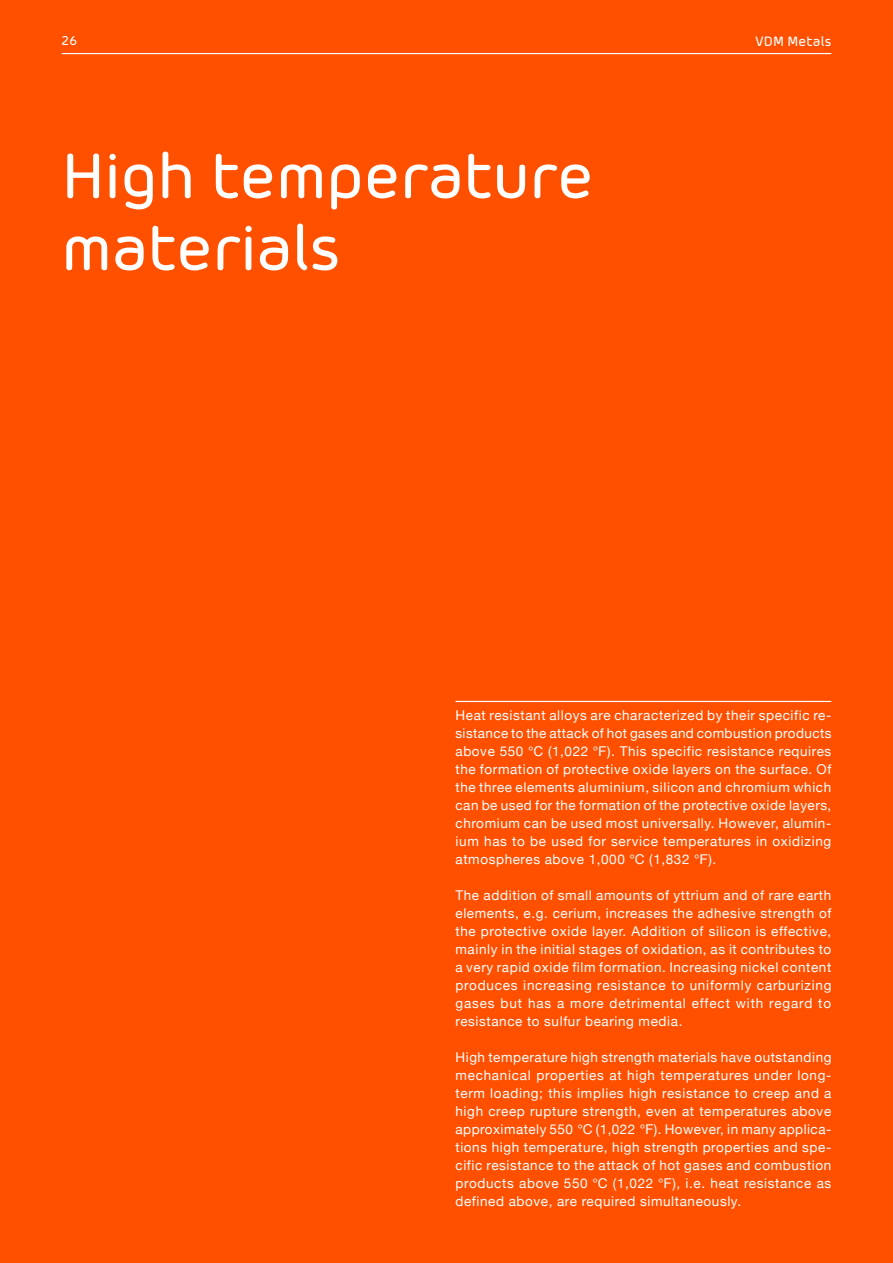
<style>
.page{position:relative;width:893px;height:1263px;background:#ff5000}
.page>*{position:absolute;margin:0;border:0;box-sizing:border-box;transform-origin:0 0}
._04_weiß{font:500 63px "Morebi Rounded";color:#fff}
._05_weiß{font:13.5px/18px "Helvetica Neue";letter-spacing:.045em;color:#fff;text-align:justify}
._05_weiß__Linie{font:13.5px/18px "Helvetica Neue";letter-spacing:.05em;color:#fff;text-align:justify}
.Kolumnentitel_weiß{font:500 13.5px "Morebi Rounded";letter-spacing:.015em;color:#fff}
.Seitenzahl_weiß__lin{font:500 12.75px "Morebi Rounded";color:#fff}
</style>
<div class="page">
<hr style="left:62px;top:53px;width:769px;height:1px;background:#fff">
<hr style="left:455px;top:701px;width:376px;height:1px;background:#fff">
<p class="Seitenzahl_weiß__lin" style="left:62px;top:31px;width:17px">26</p>
<p class="Kolumnentitel_weiß" style="left:755px;top:31px;width:77px">VDM Metals</p>
<p class="_04_weiß" style="left:62px;top:130px;width:534px">High temperature</p>
<p class="_04_weiß" style="left:62px;top:202px;width:280px">materials</p>
<p class="_05_weiß__Linie" style="left:455px;top:707px;width:377px">Heat resistant alloys are characterized by their specific re&shy;sistance to the attack of hot gases and combustion products above 550 ℃ (1,022 ℉). This specific resistance requires the formation of protective oxide layers on the surface. Of the three elements aluminium, silicon and chromium which can be used for the formation of the protective oxide layers, chromium can be used most universally. However, alumin&shy;ium has to be used for service temperatures in oxidizing atmospheres above 1,000 ℃ (1,832 ℉).</p>
<p class="_05_weiß" style="left:455px;top:887px;width:378px">The addition of small amounts of yttrium and of rare earth elements, e.g. cerium, increases the adhesive strength of the protective oxide layer. Addition of silicon is effective, mainly in the initial stages of oxidation, as it contributes to a very rapid oxide film formation. Increasing nickel content produces increasing resistance to uniformly carburizing gases but has a more detrimental effect with regard to resistance to sulfur bearing media.</p>
<p class="_05_weiß" style="left:455px;top:1049px;width:378px">High temperature high strength materials have outstanding</p>
<p class="_05_weiß" style="left:455px;top:1067px;width:378px">mechanical properties at high temperatures under long&shy;term loading; this implies high resistance to creep and a high creep rupture strength, even at temperatures above approximately 550 ℃ (1,022 ℉). However, in many applica&shy;tions high temperature, high strength properties and spe&shy;cific resistance to the attack of hot gases and combustion products above 550 ℃ (1,022 ℉), i.e. heat resistance as defined above, are required simultaneously.</p>
</div>
